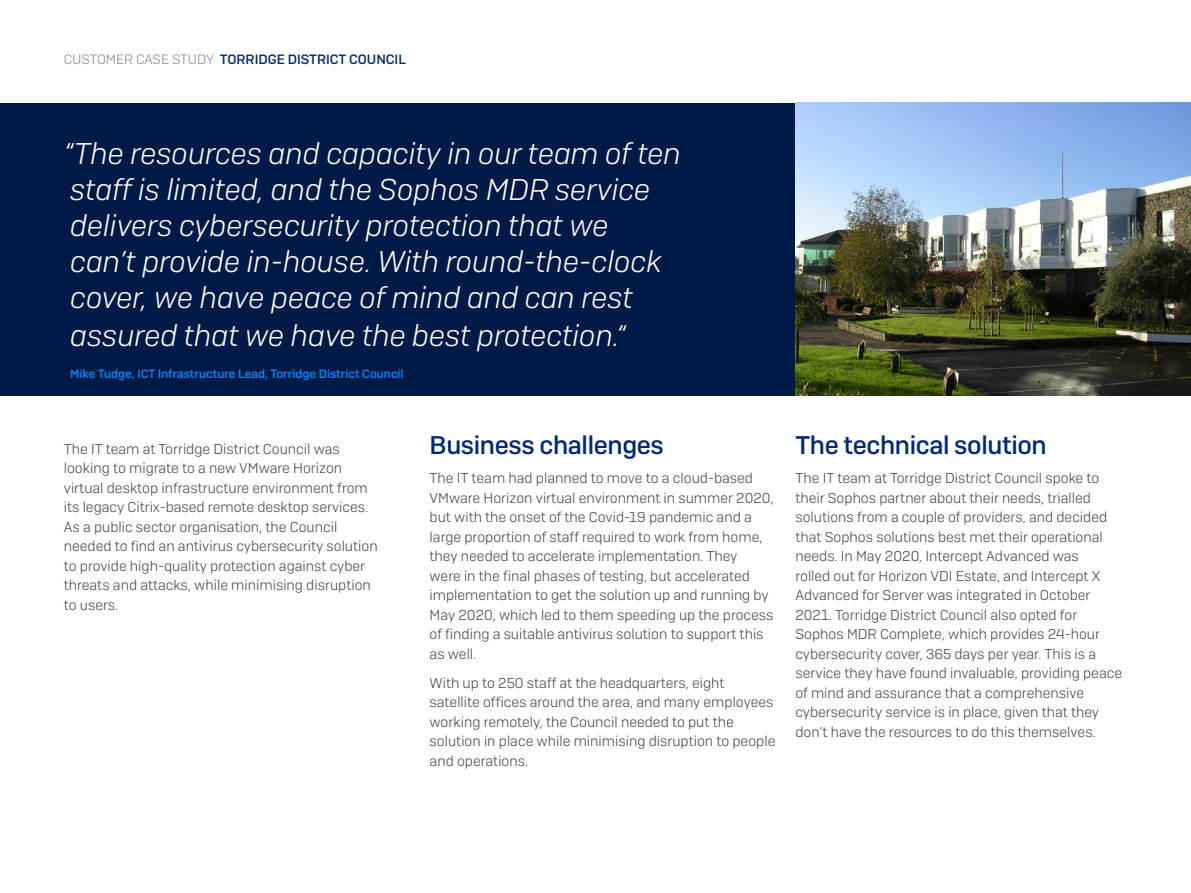
<style>
.page{position:relative;width:1191px;height:893px;background:#fff}
.page>*{position:absolute;margin:0;border:0;box-sizing:border-box;transform-origin:0 0}
.t1{font:italic 300 30px/36.3px "Sophos Sans";color:#fff}
.t2{font:500 25.5px "Sophos Sans";letter-spacing:-.015em;color:#002a76}
.t3{font:300 14.25px/19.5px "Sophos Sans";color:#424344}
.t4{font:500 13.5px "Sophos Sans";color:#002a76}
.t5{font:500 12px "Sophos Sans";color:#008bff}
.s1{font-weight:300;color:#83868b}
</style>
<div class="page">
<div style="left:0;top:103px;width:795px;height:292px;background:#001a47"></div>
<img style="left:795px;top:103px;width:396px;height:292px">
<p class="t4" style="left:64px;top:51px;width:344px"><span class="s1">CUSTOMER CASE STUDY</span> TORRIDGE DISTRICT COUNCIL</p>
<p class="t1" style="left:64px;top:135px;width:618px">“The resources and capacity in our team of ten staff is limited, and the Sophos MDR service delivers cybersecurity protection that we<br>can’t provide in-house. With round-the-clock cover, we have peace of mind and can rest assured that we have the best protection.“</p>
<p class="t5" style="left:70px;top:366px;width:335px">Mike Tudge, ICT Infrastructure Lead, Torridge District Council</p>
<p class="t3" style="left:64px;top:439px;width:315px">The IT team at Torridge District Council was looking to migrate to a new VMware Horizon virtual desktop infrastructure environment from its legacy Citrix-based remote desktop services.<br>As a public sector organisation, the Council needed to find an antivirus cybersecurity solution to provide high-quality protection against cyber threats and attacks, while minimising disruption to users.</p>
<h2 class="t2" style="left:429px;top:429px;width:236px">Business challenges</h2>
<p class="t3" style="left:429px;top:468px;width:345px">The IT team had planned to move to a cloud-based VMware Horizon virtual environment in summer 2020, but with the onset of the Covid-19 pandemic and a large proportion of staff required to work from home, they needed to accelerate implementation. They<br>were in the final phases of testing, but accelerated implementation to get the solution up and running by May 2020, which led to them speeding up the process of finding a suitable antivirus solution to support this as well.</p>
<p class="t3" style="left:429px;top:673px;width:347px">With up to 250 staff at the headquarters, eight satellite offices around the area, and many employees working remotely, the Council needed to put the solution in place while minimising disruption to people and operations.</p>
<h2 class="t2" style="left:795px;top:429px;width:253px">The technical solution</h2>
<p class="t3" style="left:795px;top:468px;width:328px">The IT team at Torridge District Council spoke to their Sophos partner about their needs, trialled solutions from a couple of providers, and decided that Sophos solutions best met their operational needs. In May 2020, Intercept Advanced was<br>rolled out for Horizon VDI Estate, and Intercept X Advanced for Server was integrated in October 2021. Torridge District Council also opted for Sophos MDR Complete, which provides 24-hour cybersecurity cover, 365 days per year. This is a service they have found invaluable, providing peace of mind and assurance that a comprehensive cybersecurity service is in place, given that they don’t have the resources to do this themselves.</p>
</div>
